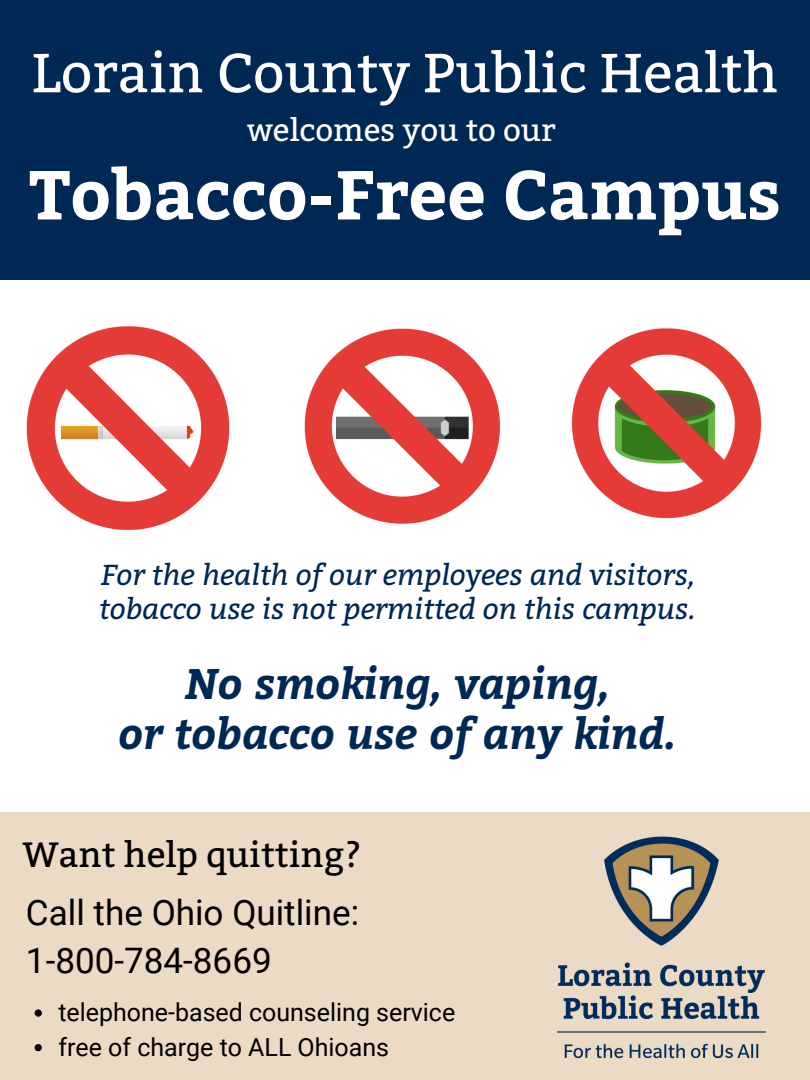
<style>
.page{position:relative;width:810px;height:1080px;background:#fff}
.page>*{position:absolute;margin:0;border:0;box-sizing:border-box;transform-origin:0 0}
.t1{font:700 68.75px "Bitter";color:#fff}
.t2{font:55px "Bitter";color:#fff}
.t3{font:italic 700 42.62px "Bitter";color:#002855}
.t4{font:35.12px "Bitter";color:#000}
.t5{font:35.06px "Roboto";color:#000}
.t6{font:31.25px "Bitter";color:#fff}
.t7{font:italic 28.88px "Bitter";color:#002855}
.t8{font:25px "Roboto";color:#000}
</style>
<div class="page">
<div style="left:0;top:812px;width:810px;height:268px;background:#ebdac4"></div>
<div style="left:0;top:0;width:810px;height:279px;background:#002855"></div>
<img style="left:572px;top:328px;width:190px;height:191px">
<img style="left:304px;top:328px;width:196px;height:196px">
<img style="left:26px;top:326px;width:204px;height:205px">
<svg style="left:35px;top:1009px;width:7px;height:8px"></svg>
<svg style="left:35px;top:1044px;width:7px;height:7px"></svg>
<img style="left:557px;top:836px;width:209px;height:223px">
<p class="t2" style="left:32px;top:39px;width:748px">Lorain County Public Health</p>
<p class="t6" style="left:247px;top:110px;width:310px">welcomes you to our</p>
<p class="t1" style="left:29px;top:153px;width:753px">Tobacco-Free Campus</p>
<p class="t7" style="left:101px;top:557px;width:595px">For the health of our employees and visitors,</p>
<p class="t7" style="left:99px;top:591px;width:598px">tobacco use is not permitted on this campus.</p>
<p class="t3" style="left:185px;top:658px;width:426px">No smoking, vaping,</p>
<p class="t3" style="left:118px;top:707px;width:560px">or tobacco use of any kind.</p>
<p class="t4" style="left:22px;top:833px;width:340px">Want help quitting?</p>
<p class="t5" style="left:26px;top:893px;width:335px">Call the Ohio Quitline:</p>
<p class="t5" style="left:26px;top:940px;width:247px">1-800-784-8669</p>
<p class="t8" style="left:58px;top:998px;width:398px">telephone-based counseling service</p>
<p class="t8" style="left:58px;top:1032px;width:332px">free of charge to ALL Ohioans</p>
</div>
